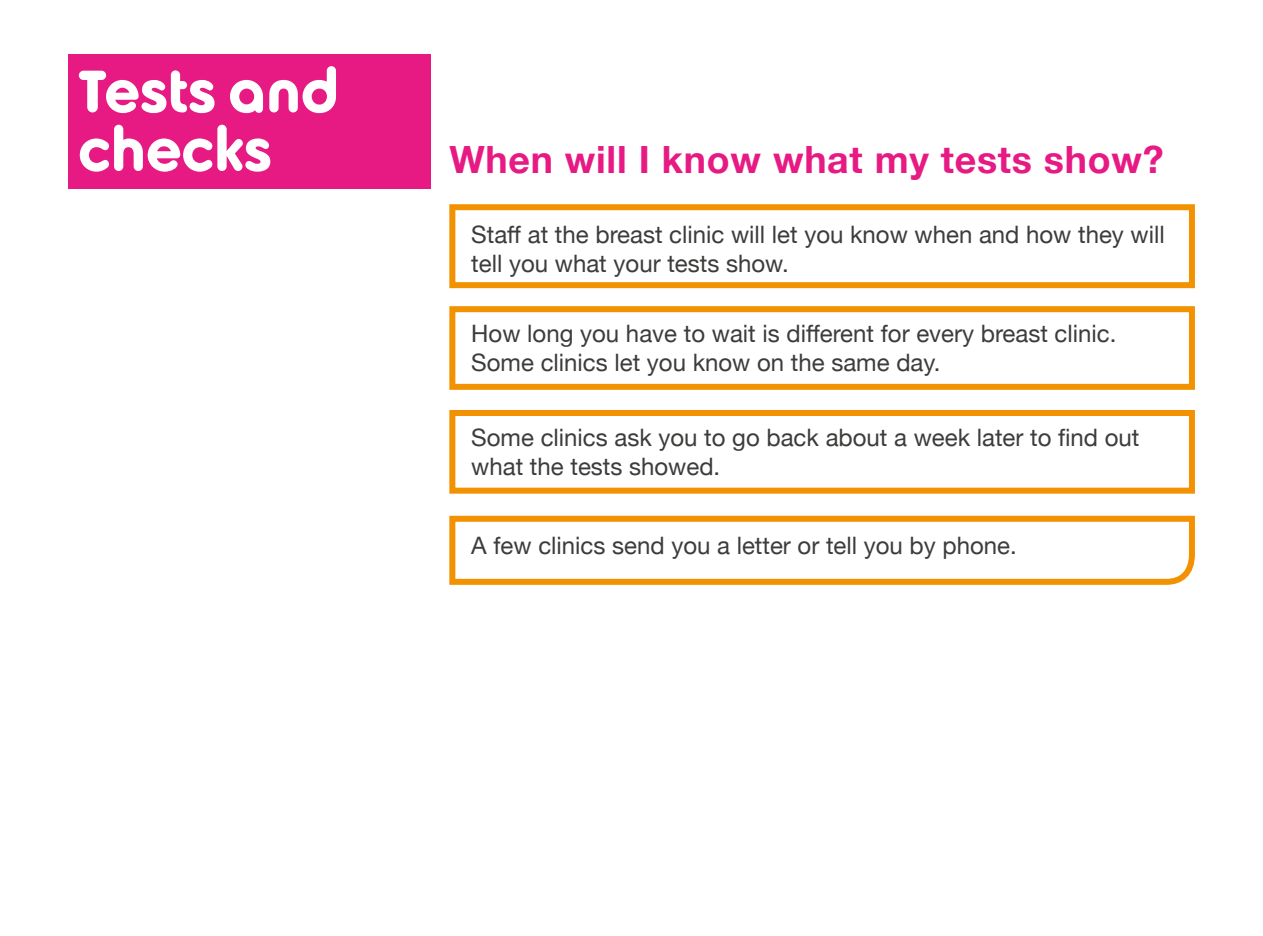
<style>
.page{position:relative;width:1263px;height:936px;background:#fff}
.page>*{position:absolute;margin:0;border:0;box-sizing:border-box;transform-origin:0 0}
.t1{font:700 63px/58.5px "Betty";color:#fff}
.t2{font:700 37.5px "Helvetica Neue";letter-spacing:.02em;color:#e71a84}
.t3{font:24px/28.8px "Helvetica Neue";color:#3c3c3b}
</style>
<div class="page">
<div style="left:449px;top:204px;width:746px;height:84px;background:#fff;border:6px solid #f39200"></div>
<div style="left:449px;top:306px;width:746px;height:84px;background:#fff;border:6px solid #f39200"></div>
<div style="left:449px;top:410px;width:746px;height:83px;background:#fff;border:6px solid #f39200"></div>
<svg style="left:449px;top:515px;width:746px;height:70px"></svg>
<div style="left:68px;top:54px;width:363px;height:134px;background:#e71a84"></div>
<h1 class="t1" style="left:78px;top:67px;width:262px">Tests and checks</h1>
<h2 class="t2" style="left:449px;top:130px;width:716px">When will I know what my tests show?</h2>
<p class="t3" style="left:471px;top:221px;width:695px">Staff at the breast clinic will let you know when and how they will tell you what your tests show.</p>
<p class="t3" style="left:471px;top:321px;width:646px">How long you have to wait is different for every breast clinic.<br>Some clinics let you know on the same day.</p>
<p class="t3" style="left:471px;top:424px;width:670px">Some clinics ask you to go back about a week later to find out what the tests showed.</p>
<p class="t3" style="left:471px;top:532px;width:547px">A few clinics send you a letter or tell you by phone.</p>
</div>
